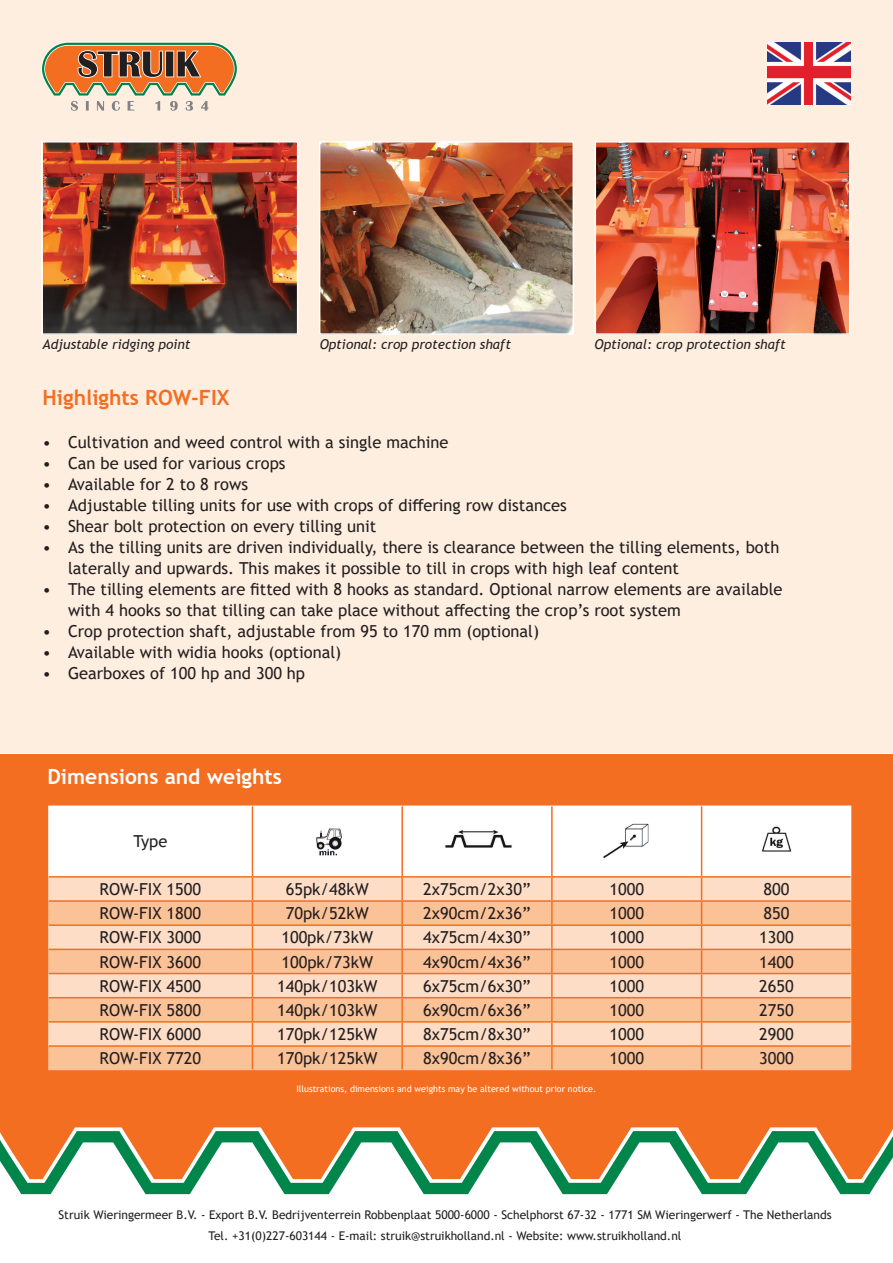
<style>
.page{position:relative;width:893px;height:1263px;background:#fff}
.page>*{position:absolute;margin:0;border:0;box-sizing:border-box;transform-origin:0 0}
.t1{font:700 21px "Trebuchet MS";color:#fff}
.t2{font:700 21px "Trebuchet MS";color:#f36e21}
.t3{font:16.5px/21px "Trebuchet MS";color:#231f20}
.t4{font:italic 13.5px "Trebuchet MS";color:#231f20}
.t5{font:12px/21px "Trebuchet MS";color:#231f20;text-align:center}
.t6{font:9px "Trebuchet MS";color:#fff}
</style>
<div class="page">
<div style="left:0;top:754px;width:893px;height:287px;background:#f36e21"></div>
<svg style="left:0;top:1016px;width:893px;height:178px;fill:#f36e21"></svg>
<div style="left:0;top:0;width:893px;height:753px;background:#feeee0"></div>
<svg style="left:41px;top:42px;width:196px;height:69px"></svg>
<img style="left:44px;top:144px;width:251px;height:188px">
<div style="left:41px;top:141px;width:257px;height:194px;border:2px solid #fff"></div>
<img style="left:322px;top:144px;width:249px;height:188px">
<div style="left:319px;top:141px;width:255px;height:194px;border:2px solid #fff"></div>
<img style="left:598px;top:144px;width:249px;height:188px">
<div style="left:595px;top:141px;width:255px;height:194px;border:2px solid #fff"></div>
<div style="left:48px;top:805px;width:803px;height:72px;background:#fff"></div>
<div style="left:48px;top:877px;width:803px;height:24px;background:#fdddc6"></div>
<svg style="left:48px;top:901px;width:803px;height:169px;background:#fbcba9"></svg>
<hr style="left:252px;top:806px;width:1px;height:70px;background:#f36e21">
<hr style="left:401px;top:806px;width:2px;height:70px;background:#f36e21">
<hr style="left:551px;top:806px;width:2px;height:70px;background:#f36e21">
<hr style="left:701px;top:806px;width:1px;height:70px;background:#f36e21">
<hr style="left:49px;top:876px;width:203px;height:2px;background:#f36e21">
<hr style="left:252px;top:876px;width:150px;height:2px;background:#f36e21">
<hr style="left:402px;top:876px;width:150px;height:2px;background:#f36e21">
<hr style="left:401px;top:878px;width:2px;height:22px;background:#f36e21">
<hr style="left:552px;top:876px;width:150px;height:2px;background:#f36e21">
<hr style="left:551px;top:878px;width:2px;height:22px;background:#f36e21">
<hr style="left:702px;top:876px;width:148px;height:2px;background:#f36e21">
<hr style="left:49px;top:900px;width:203px;height:2px;background:#f36e21">
<hr style="left:252px;top:900px;width:150px;height:2px;background:#f36e21">
<hr style="left:402px;top:900px;width:150px;height:2px;background:#f36e21">
<hr style="left:401px;top:902px;width:2px;height:22px;background:#f36e21">
<hr style="left:552px;top:900px;width:150px;height:2px;background:#f36e21">
<hr style="left:551px;top:902px;width:2px;height:22px;background:#f36e21">
<hr style="left:702px;top:900px;width:148px;height:2px;background:#f36e21">
<hr style="left:49px;top:924px;width:203px;height:2px;background:#f36e21">
<hr style="left:252px;top:924px;width:150px;height:2px;background:#f36e21">
<hr style="left:402px;top:924px;width:150px;height:2px;background:#f36e21">
<hr style="left:401px;top:926px;width:2px;height:23px;background:#f36e21">
<hr style="left:552px;top:924px;width:150px;height:2px;background:#f36e21">
<hr style="left:551px;top:926px;width:2px;height:23px;background:#f36e21">
<hr style="left:702px;top:924px;width:148px;height:2px;background:#f36e21">
<hr style="left:49px;top:949px;width:203px;height:1px;background:#f36e21">
<hr style="left:252px;top:949px;width:150px;height:1px;background:#f36e21">
<hr style="left:402px;top:949px;width:150px;height:1px;background:#f36e21">
<hr style="left:401px;top:950px;width:2px;height:23px;background:#f36e21">
<hr style="left:552px;top:949px;width:150px;height:1px;background:#f36e21">
<hr style="left:551px;top:950px;width:2px;height:23px;background:#f36e21">
<hr style="left:702px;top:949px;width:148px;height:1px;background:#f36e21">
<hr style="left:49px;top:973px;width:203px;height:1px;background:#f36e21">
<hr style="left:252px;top:973px;width:150px;height:1px;background:#f36e21">
<hr style="left:402px;top:973px;width:150px;height:1px;background:#f36e21">
<hr style="left:401px;top:974px;width:2px;height:23px;background:#f36e21">
<hr style="left:552px;top:973px;width:150px;height:1px;background:#f36e21">
<hr style="left:551px;top:974px;width:2px;height:23px;background:#f36e21">
<hr style="left:702px;top:973px;width:148px;height:1px;background:#f36e21">
<hr style="left:49px;top:997px;width:203px;height:1px;background:#f36e21">
<hr style="left:252px;top:997px;width:150px;height:1px;background:#f36e21">
<hr style="left:402px;top:997px;width:150px;height:1px;background:#f36e21">
<hr style="left:401px;top:998px;width:2px;height:23px;background:#f36e21">
<hr style="left:552px;top:997px;width:150px;height:1px;background:#f36e21">
<hr style="left:551px;top:998px;width:2px;height:23px;background:#f36e21">
<hr style="left:702px;top:997px;width:148px;height:1px;background:#f36e21">
<hr style="left:49px;top:1021px;width:203px;height:1px;background:#f36e21">
<hr style="left:252px;top:1021px;width:150px;height:1px;background:#f36e21">
<hr style="left:402px;top:1021px;width:150px;height:1px;background:#f36e21">
<hr style="left:401px;top:1023px;width:2px;height:22px;background:#f36e21">
<hr style="left:552px;top:1021px;width:150px;height:1px;background:#f36e21">
<hr style="left:551px;top:1023px;width:2px;height:22px;background:#f36e21">
<hr style="left:702px;top:1021px;width:148px;height:1px;background:#f36e21">
<hr style="left:49px;top:1045px;width:203px;height:2px;background:#f36e21">
<hr style="left:252px;top:1045px;width:150px;height:2px;background:#f36e21">
<svg style="left:252px;top:878px;width:1px;height:191px"></svg>
<hr style="left:402px;top:1045px;width:150px;height:2px;background:#f36e21">
<hr style="left:401px;top:1047px;width:2px;height:22px;background:#f36e21">
<hr style="left:552px;top:1045px;width:150px;height:2px;background:#f36e21">
<hr style="left:551px;top:1047px;width:2px;height:22px;background:#f36e21">
<hr style="left:702px;top:1045px;width:148px;height:2px;background:#f36e21">
<svg style="left:701px;top:878px;width:1px;height:191px"></svg>
<img style="left:768px;top:43px;width:82px;height:61px">
<img style="left:290px;top:815px;width:80px;height:52px">
<img style="left:438px;top:815px;width:80px;height:52px">
<img style="left:587px;top:815px;width:80px;height:52px">
<img style="left:736px;top:815px;width:80px;height:52px">
<p class="t4" style="left:43px;top:336px;width:150px">Adjustable ridging point</p>
<p class="t4" style="left:320px;top:336px;width:193px">Optional: crop protection shaft</p>
<p class="t4" style="left:595px;top:336px;width:193px">Optional: crop protection shaft</p>
<p class="t2" style="left:43px;top:384px;width:188px">Highlights ROW-FIX</p>
<p class="t3" style="left:43px;top:431px;width:408px">• Cultivation and weed control with a single machine</p>
<p class="t3" style="left:43px;top:452px;width:245px">• Can be used for various crops</p>
<p class="t3" style="left:43px;top:473px;width:207px">• Available for 2 to 8 rows</p>
<p class="t3" style="left:43px;top:494px;width:526px">• Adjustable tilling units for use with crops of differing row distances</p>
<p class="t3" style="left:43px;top:515px;width:335px">• Shear bolt protection on every tilling unit</p>
<p class="t3" style="left:68px;top:536px;width:713px;text-indent:-25px">• As the tilling units are driven individually, there is clearance between the tilling elements, both laterally and upwards. This makes it possible to till in crops with high leaf content</p>
<p class="t3" style="left:68px;top:578px;width:716px;text-indent:-25px">• The tilling elements are fitted with 8 hooks as standard. Optional narrow elements are available with 4 hooks so that tilling can take place without affecting the crop’s root system</p>
<p class="t3" style="left:43px;top:620px;width:498px">• Crop protection shaft, adjustable from 95 to 170 mm (optional)</p>
<p class="t3" style="left:43px;top:641px;width:300px">• Available with widia hooks (optional)</p>
<p class="t3" style="left:43px;top:662px;width:264px">• Gearboxes of 100 hp and 300 hp</p>
<p class="t1" style="left:47px;top:763px;width:236px">Dimensions and weights</p>
<p class="t3" style="left:133px;top:831px;width:35px">Type</p>
<p class="t3" style="left:99px;top:878px;width:103px">ROW-FIX 1500</p>
<p class="t3" style="left:286px;top:878px;width:85px">65pk/48kW</p>
<p class="t3" style="left:423px;top:878px;width:109px">2x75cm/2x30”</p>
<p class="t3" style="left:609px;top:878px;width:36px">1000</p>
<p class="t3" style="left:763px;top:878px;width:27px">800</p>
<p class="t3" style="left:99px;top:903px;width:103px">ROW-FIX 1800</p>
<p class="t3" style="left:286px;top:903px;width:85px">70pk/52kW</p>
<p class="t3" style="left:423px;top:903px;width:109px">2x90cm/2x36”</p>
<p class="t3" style="left:609px;top:903px;width:36px">1000</p>
<p class="t3" style="left:763px;top:903px;width:27px">850</p>
<p class="t3" style="left:99px;top:927px;width:103px">ROW-FIX 3000</p>
<p class="t3" style="left:281px;top:927px;width:93px">100pk/73kW</p>
<p class="t3" style="left:423px;top:927px;width:109px">4x75cm/4x30”</p>
<p class="t3" style="left:609px;top:927px;width:36px">1000</p>
<p class="t3" style="left:759px;top:927px;width:36px">1300</p>
<p class="t3" style="left:99px;top:951px;width:103px">ROW-FIX 3600</p>
<p class="t3" style="left:281px;top:951px;width:93px">100pk/73kW</p>
<p class="t3" style="left:423px;top:951px;width:109px">4x90cm/4x36”</p>
<p class="t3" style="left:609px;top:951px;width:36px">1000</p>
<p class="t3" style="left:759px;top:951px;width:36px">1400</p>
<p class="t3" style="left:99px;top:975px;width:103px">ROW-FIX 4500</p>
<p class="t3" style="left:277px;top:975px;width:102px">140pk/103kW</p>
<p class="t3" style="left:423px;top:975px;width:109px">6x75cm/6x30”</p>
<p class="t3" style="left:609px;top:975px;width:36px">1000</p>
<p class="t3" style="left:759px;top:975px;width:36px">2650</p>
<p class="t3" style="left:99px;top:999px;width:103px">ROW-FIX 5800</p>
<p class="t3" style="left:277px;top:999px;width:102px">140pk/103kW</p>
<p class="t3" style="left:423px;top:999px;width:109px">6x90cm/6x36”</p>
<p class="t3" style="left:609px;top:999px;width:36px">1000</p>
<p class="t3" style="left:759px;top:999px;width:36px">2750</p>
<p class="t3" style="left:100px;top:1023px;width:103px">ROW-FIX 6000</p>
<p class="t3" style="left:277px;top:1023px;width:102px">170pk/125kW</p>
<p class="t3" style="left:423px;top:1023px;width:109px">8x75cm/8x30”</p>
<p class="t3" style="left:609px;top:1023px;width:36px">1000</p>
<p class="t3" style="left:759px;top:1023px;width:36px">2900</p>
<p class="t3" style="left:100px;top:1048px;width:103px">ROW-FIX 7720</p>
<p class="t3" style="left:277px;top:1048px;width:102px">170pk/125kW</p>
<p class="t3" style="left:423px;top:1048px;width:109px">8x90cm/8x36”</p>
<p class="t3" style="left:609px;top:1048px;width:36px">1000</p>
<p class="t3" style="left:759px;top:1048px;width:36px">3000</p>
<p class="t6" style="left:296px;top:1083px;width:302px">Illustrations, dimensions and weights may be altered without prior notice.</p>
<p class="t5" style="left:59px;top:1204px;width:775px">Struik Wieringermeer B.V. - Export B.V. Bedrijventerrein Robbenplaat 5000-6000 - Schelphorst 67-32 - 1771 SM Wieringerwerf - The Netherlands<br>Tel. +31(0)227-603144 - E-mail: struik@struikholland.nl - Website: www.struikholland.nl</p>
</div>
